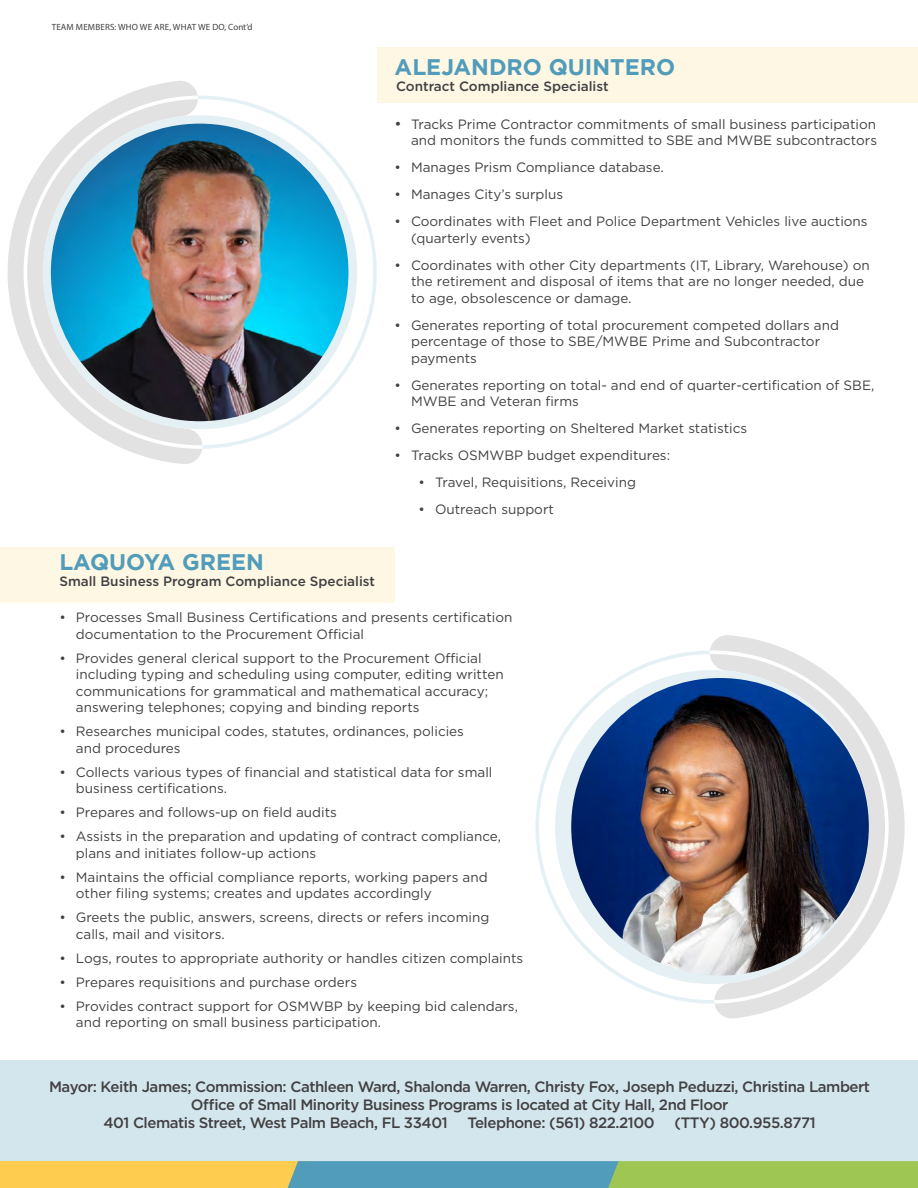
<style>
.page{position:relative;width:918px;height:1188px;background:#fff}
.page>*{position:absolute;margin:0;border:0;box-sizing:border-box;transform-origin:0 0}
.Heading_3{font:700 22.5px "Gotham";color:#519cba}
.t1{font:500 15px/18px "Gotham";letter-spacing:-.03em;color:#414042}
.t2{font:13.5px/16.5px "Gotham";color:#414042}
.t3{font:500 13.5px "Gotham";color:#414042}
.t4{font:9px "Myriad Pro";letter-spacing:.02em;color:#414042}
.s1{font-size:15px}
</style>
<div class="page">
<div style="left:0;top:547px;width:395px;height:55px;background:#fef7e4"></div>
<div style="left:377px;top:48px;width:541px;height:55px;background:#fef7e4"></div>
<div style="left:0;top:1061px;width:918px;height:121px;background:#d4e6ed"></div>
<svg style="left:7px;top:81px;width:195px;height:383px"></svg>
<svg style="left:42px;top:114px;width:156px;height:316px;fill:#e2e2e2"></svg>
<svg style="left:198px;top:95px;width:179px;height:354px"></svg>
<svg style="left:710px;top:635px;width:195px;height:384px"></svg>
<svg style="left:715px;top:669px;width:155px;height:316px;fill:#e2e2e2"></svg>
<svg style="left:535px;top:650px;width:180px;height:354px"></svg>
<img style="left:51px;top:124px;width:297px;height:297px;border-radius:149px">
<img style="left:571px;top:678px;width:298px;height:298px;border-radius:149px">
<div style="left:0;top:1161px;width:313px;height:27px;background:#fecc4e"></div>
<svg style="left:288px;top:1161px;width:630px;height:27px;background:#77b087"></svg>
<p class="t4" style="left:52px;top:22px;width:203px">TEAM MEMBERS: WHO WE ARE, WHAT WE DO, Cont’d</p>
<h3 class="Heading_3" style="left:395px;top:54px;width:282px">ALEJANDRO QUINTERO</h3>
<p class="t3" style="left:396px;top:78px;width:214px">Contract Compliance Specialist</p>
<p class="t2" style="left:395px;top:115px;width:484px;text-align:right"><span class="s1">•</span> Tracks Prime Contractor commitments of small business participation and monitors the funds committed to SBE and MWBE subcontractors</p>
<p class="t2" style="left:395px;top:159px;width:271px">• Manages Prism Compliance database.</p>
<p class="t2" style="left:395px;top:186px;width:170px">• Manages City’s surplus</p>
<p class="t2" style="left:411px;top:213px;width:458px;text-indent:-16px">• Coordinates with Fleet and Police Department Vehicles live auctions (quarterly events)</p>
<p class="t2" style="left:411px;top:256px;width:460px;text-indent:-16px">• Coordinates with other City departments (IT, Library, Warehouse) on the retirement and disposal of items that are no longer needed, due to age, obsolescence or damage.</p>
<p class="t2" style="left:411px;top:316px;width:429px;text-indent:-16px">• Generates reporting of total procurement competed dollars and percentage of those to SBE/MWBE Prime and Subcontractor payments</p>
<p class="t2" style="left:411px;top:376px;width:465px;text-indent:-16px">• Generates reporting on total- and end of quarter-certification of SBE,<br>MWBE and Veteran firms</p>
<p class="t2" style="left:395px;top:420px;width:354px">• Generates reporting on Sheltered Market statistics</p>
<p class="t2" style="left:395px;top:447px;width:277px">• Tracks OSMWBP budget expenditures:</p>
<p class="t2" style="left:419px;top:474px;width:219px">• Travel, Requisitions, Receiving</p>
<p class="t2" style="left:419px;top:501px;width:137px">• Outreach support</p>
<h3 class="Heading_3" style="left:59px;top:549px;width:206px">LAQUOYA GREEN</h3>
<p class="t3" style="left:59px;top:573px;width:317px">Small Business Program Compliance Specialist</p>
<p class="t2" style="left:76px;top:609px;width:438px;text-indent:-16px">• Processes Small Business Certifications and presents certification documentation to the Procurement Official</p>
<p class="t2" style="left:76px;top:650px;width:429px;text-indent:-16px">• Provides general clerical support to the Procurement Official including typing and scheduling using computer, editing written communications for grammatical and mathematical accuracy; answering telephones; copying and binding reports</p>
<p class="t2" style="left:76px;top:723px;width:390px;text-indent:-16px">• Researches municipal codes, statutes, ordinances, policies and procedures</p>
<p class="t2" style="left:76px;top:764px;width:418px;text-indent:-16px">• Collects various types of financial and statistical data for small business certifications.</p>
<p class="t2" style="left:59px;top:804px;width:279px">• Prepares and follows-up on field audits</p>
<p class="t2" style="left:76px;top:828px;width:427px;text-indent:-16px">• Assists in the preparation and updating of contract compliance, plans and initiates follow-up actions</p>
<p class="t2" style="left:76px;top:869px;width:413px;text-indent:-16px">• Maintains the official compliance reports, working papers and other filing systems; creates and updates accordingly</p>
<p class="t2" style="left:76px;top:909px;width:415px;text-indent:-16px">• Greets the public, answers, screens, directs or refers incoming calls, mail and visitors.</p>
<p class="t2" style="left:59px;top:950px;width:465px">• Logs, routes to appropriate authority or handles citizen complaints</p>
<p class="t2" style="left:59px;top:974px;width:299px">• Prepares requisitions and purchase orders</p>
<p class="t2" style="left:76px;top:998px;width:444px;text-indent:-16px">• Provides contract support for OSMWBP by keeping bid calendars, and reporting on small business participation.</p>
<p class="t1" style="left:49px;top:1077px;width:823px">Mayor: Keith James; Commission: Cathleen Ward, Shalonda Warren, Christy Fox, Joseph Peduzzi, Christina Lambert</p>
<p class="t1" style="left:103px;top:1095px;width:627px;text-indent:87px">Office of Small Minority Business Programs is located at City Hall, 2nd Floor<br>401 Clematis Street, West Palm Beach, FL 33401</p>
<p class="t1" style="left:467px;top:1113px;width:189px">Telephone: (561) 822.2100</p>
<p class="t1" style="left:675px;top:1113px;width:143px">(TTY) 800.955.8771</p>
</div>
